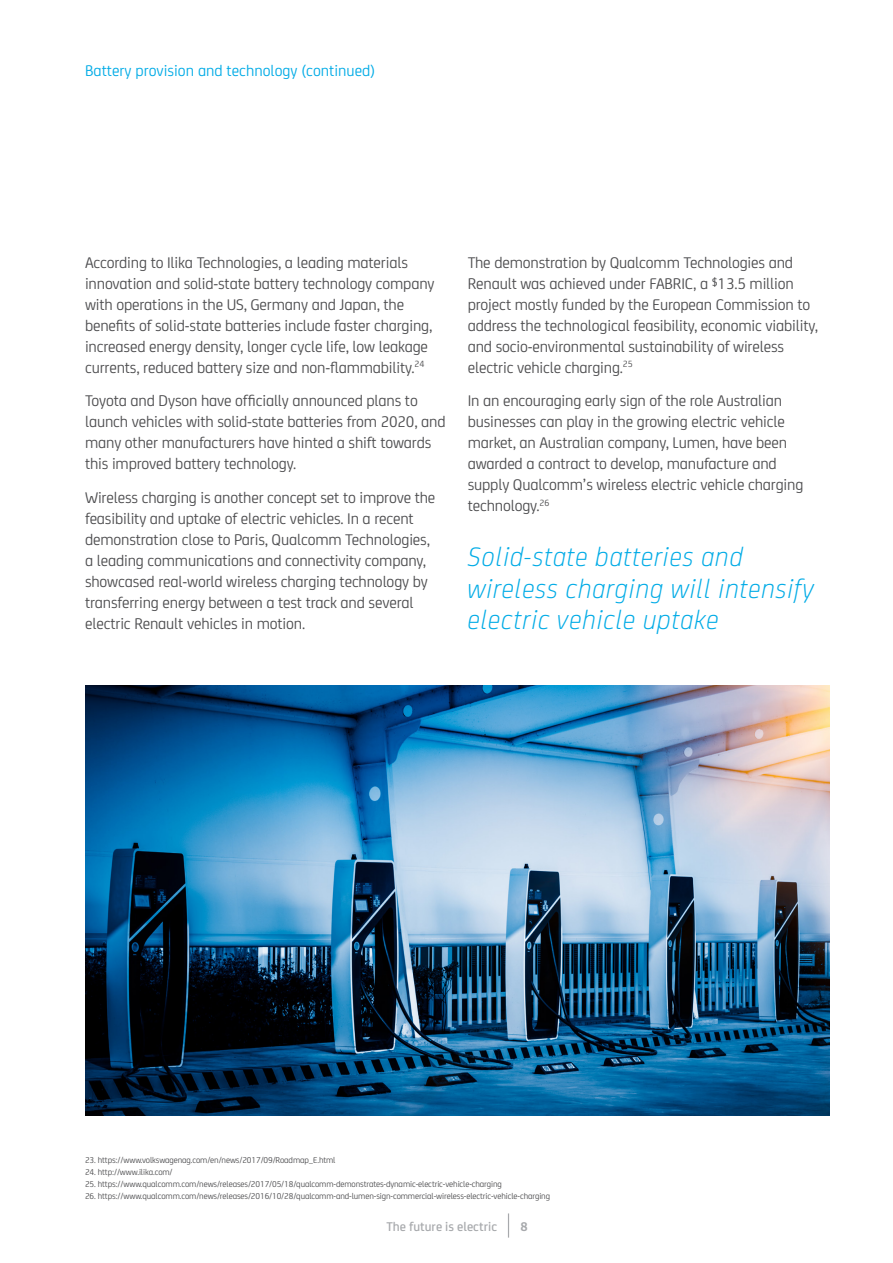
<style>
.page{position:relative;width:893px;height:1263px;background:#fff}
.page>*{position:absolute;margin:0;border:0;box-sizing:border-box;transform-origin:0 0}
.t1{font:italic 300 28.5px/31.5px "NRMA";letter-spacing:.02em;color:#00abe6}
.t2{font:16.5px/21px "NRMA";letter-spacing:-.01em;color:#4d4d4f}
.t3{font:16.5px "NRMA";color:#00abe6}
.t4{font:500 13.5px "NRMA";color:#a7a9ac}
.t5{font:700 13.5px "NRMA";color:#a7a9ac}
.t6{font:9px "NRMA";letter-spacing:-.01em;color:#4d4d4f}
</style>
<div class="page">
<svg style="left:508px;top:1213px;width:1px;height:24px"></svg>
<img style="left:85px;top:686px;width:744px;height:429px">
<p class="t3" style="left:85px;top:59px;width:292px">Battery provision and technology (continued)</p>
<p class="t2" style="left:85px;top:251px;width:351px">According to Ilika Technologies, a leading materials innovation and solid-state battery technology company with operations in the US, Germany and Japan, the benefits of solid-state batteries include faster charging, increased energy density, longer cycle life, low leakage currents, reduced battery size and non-flammability.<sup>24</sup></p>
<p class="t2" style="left:85px;top:389px;width:362px">Toyota and Dyson have officially announced plans to launch vehicles with solid-state batteries from 2020, and many other manufacturers have hinted a shift towards this improved battery technology.</p>
<p class="t2" style="left:85px;top:486px;width:352px">Wireless charging is another concept set to improve the feasibility and uptake of electric vehicles. In a recent demonstration close to Paris, Qualcomm Technologies, a leading communications and connectivity company, showcased real-world wireless charging technology by transferring energy between a test track and several electric Renault vehicles in motion.</p>
<p class="t2" style="left:468px;top:251px;width:352px">The demonstration by Qualcomm Technologies and Renault was achieved under FABRIC, a $13.5 million project mostly funded by the European Commission to address the technological feasibility, economic viability, and socio-environmental sustainability of wireless electric vehicle charging.<sup>25</sup></p>
<p class="t2" style="left:468px;top:389px;width:337px">In an encouraging early sign of the role Australian businesses can play in the growing electric vehicle market, an Australian company, Lumen, have been awarded a contract to develop, manufacture and supply Qualcomm’s wireless electric vehicle charging technology.<sup>26</sup></p>
<h1 class="t1" style="left:468px;top:540px;width:348px">Solid-state batteries and wireless charging will intensify electric vehicle uptake</h1>
<p class="t6" style="left:85px;top:1153px;width:252px">23. https://www.volkswagenag.com/en/news/2017/09/Roadmap_E.html</p>
<p class="t6" style="left:85px;top:1165px;width:89px">24. http://www.ilika.com/</p>
<p class="t6" style="left:85px;top:1177px;width:418px">25. https://www.qualcomm.com/news/releases/2017/05/18/qualcomm-demonstrates-dynamic-electric-vehicle-charging</p>
<p class="t6" style="left:85px;top:1189px;width:467px">26. https://www.qualcomm.com/news/releases/2016/10/28/qualcomm-and-lumen-sign-commercial-wireless-electric-vehicle-charging</p>
<p class="t4" style="left:386px;top:1216px;width:112px">The future is electric</p>
<p class="t5" style="left:520px;top:1216px;width:9px">8</p>
</div>
